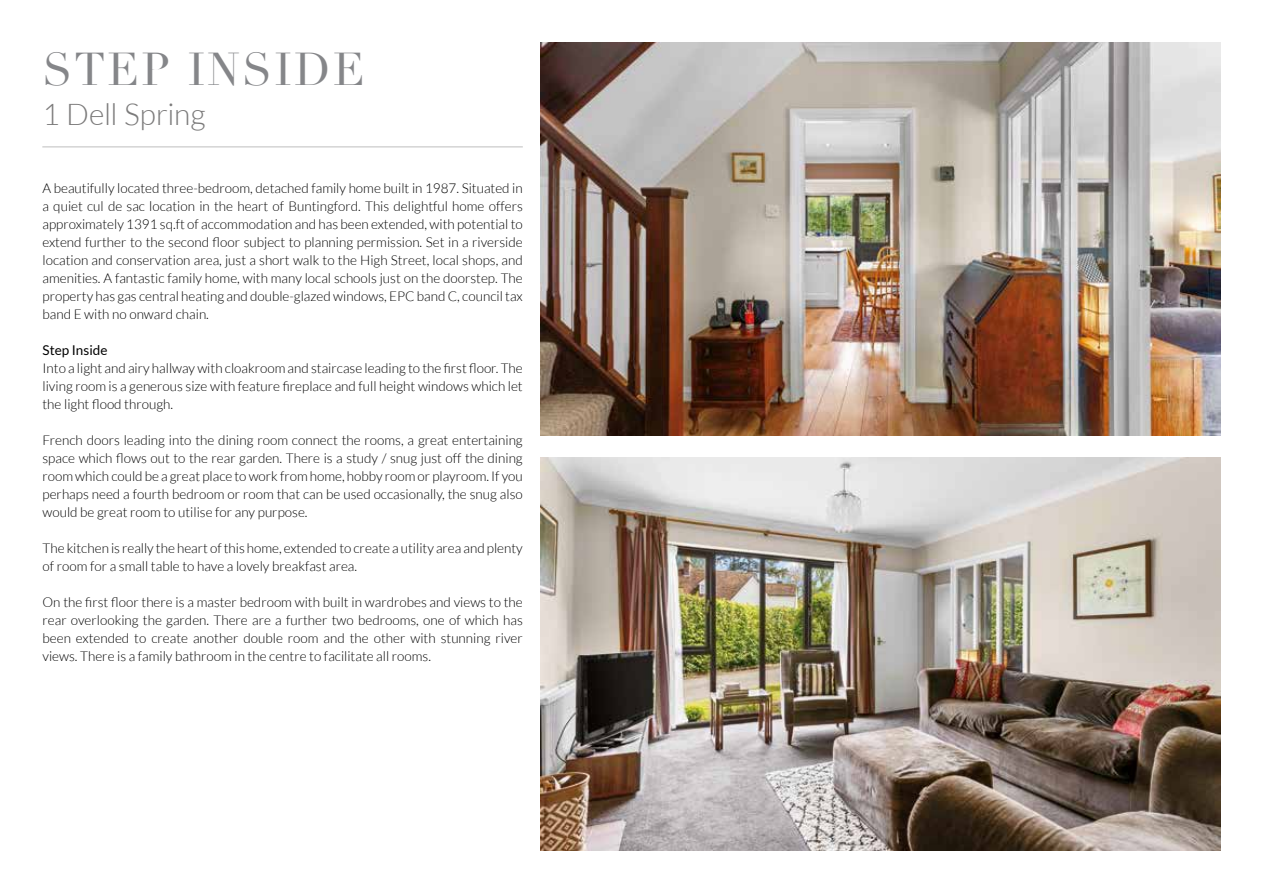
<style>
.page{position:relative;width:1263px;height:893px;background:#fff}
.page>*{position:absolute;margin:0;border:0;box-sizing:border-box;transform-origin:0 0}
.t1{font:45px "Didot";letter-spacing:.05em;color:#858689}
.t2{font:300 30px "Lato";letter-spacing:-.01em;color:#7c7b7b}
.t3{font:300 13.5px/18px "Lato";color:#000;text-align:justify}
.t4{font:13.5px "Lato";color:#000}
</style>
<div class="page">
<img style="left:541px;top:457px;width:679px;height:393px">
<img style="left:541px;top:43px;width:679px;height:393px">
<hr style="left:42px;top:147px;width:481px;height:1px;background:#bebebe">
<h1 class="t1" style="left:42px;top:42px;width:324px">STEP INSIDE</h1>
<h2 class="t2" style="left:42px;top:99px;width:165px">1 Dell Spring</h2>
<p class="t3" style="left:43px;top:179px;width:482px">A beautifully located three-bedroom, detached family home built in 1987. Situated in a quiet cul de sac location in the heart of Buntingford. This delightful home offers approximately 1391 sq.ft of accommodation and has been extended, with potential to extend further to the second floor subject to planning permission. Set in a riverside location and conservation area, just a short walk to the High Street, local shops, and amenities. A fantastic family home, with many local schools just on the doorstep. The property has gas central heating and double-glazed windows, EPC band C, council tax band E with no onward chain.</p>
<p class="t4" style="left:43px;top:343px;width:66px">Step Inside</p>
<p class="t3" style="left:43px;top:359px;width:482px">Into a light and airy hallway with cloakroom and staircase leading to the first floor. The living room is a generous size with feature fireplace and full height windows which let the light flood through.</p>
<p class="t3" style="left:43px;top:431px;width:482px">French doors leading into the dining room connect the rooms, a great entertaining space which flows out to the rear garden. There is a study / snug just off the dining room which could be a great place to work from home, hobby room or playroom. If you perhaps need a fourth bedroom or room that can be used occasionally, the snug also would be great room to utilise for any purpose.</p>
<p class="t3" style="left:43px;top:539px;width:482px">The kitchen is really the heart of this home, extended to create a utility area and plenty of room for a small table to have a lovely breakfast area.</p>
<p class="t3" style="left:43px;top:593px;width:482px">On the first floor there is a master bedroom with built in wardrobes and views to the rear overlooking the garden. There are a further two bedrooms, one of which has been extended to create another double room and the other with stunning river views. There is a family bathroom in the centre to facilitate all rooms.</p>
</div>
